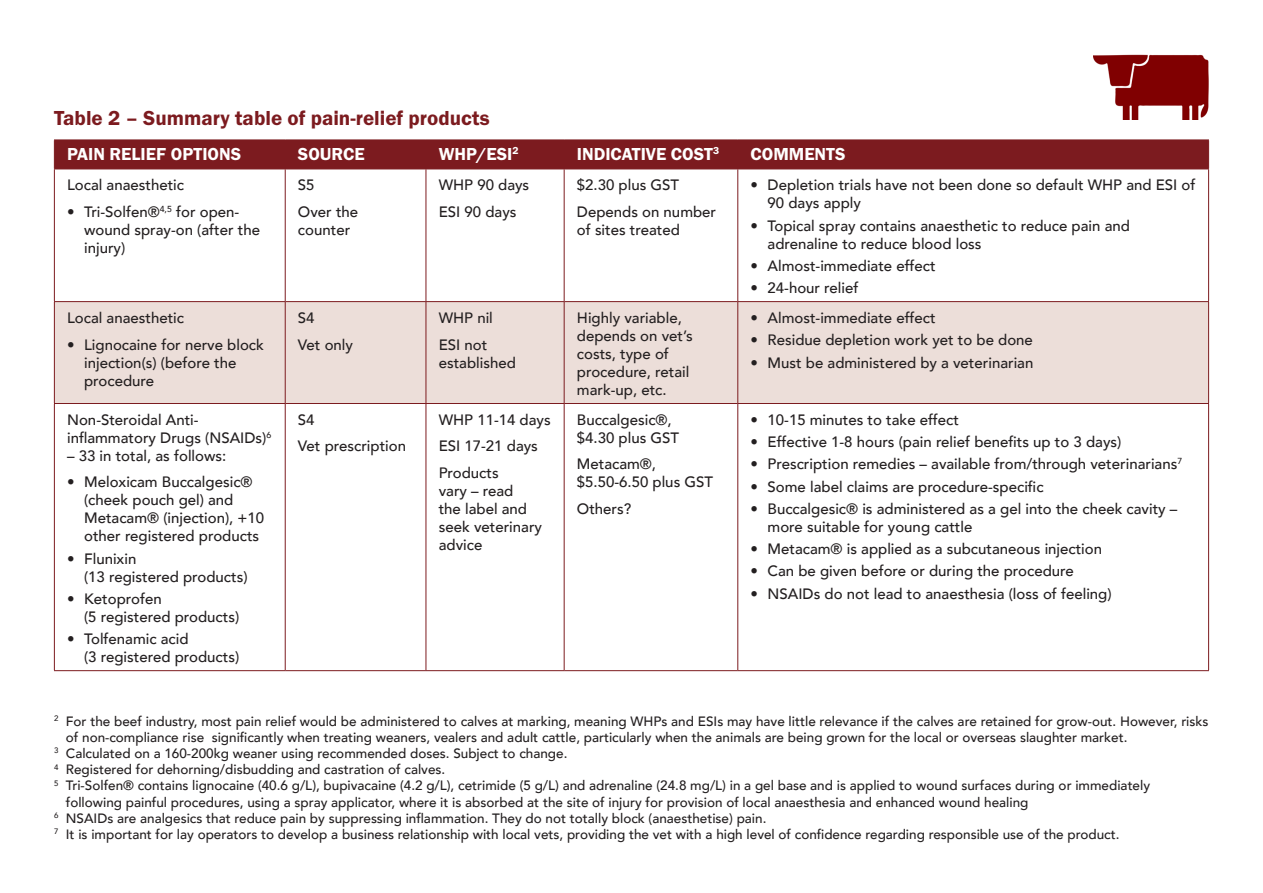
<style>
.page{position:relative;width:1263px;height:893px;background:#fff}
.page>*{position:absolute;margin:0;border:0;box-sizing:border-box;transform-origin:0 0}
.Table_title_headings{font:21px "Franklin Gothic URW Dem";color:#7c1b1f}
.Table_title{font:18px "Franklin Gothic URW Dem";color:#fff}
.Body_copy{font:500 15px/18px "Avenir";color:#231f20}
.Disclaimer{font:500 13.5px/16.2px "Avenir";color:#231f20}
</style>
<div class="page">
<img style="left:1093px;top:54px;width:116px;height:65px">
<div style="left:55px;top:302px;width:1153px;height:101px;background:#ecded9"></div>
<div style="left:54px;top:140px;width:1155px;height:29px;background:#7c1b1f"></div>
<hr style="left:54px;top:169px;width:231px;height:1px;background:#7c1b1f">
<hr style="left:54px;top:169px;width:1px;height:132px;background:#7c1b1f">
<hr style="left:285px;top:169px;width:141px;height:1px;background:#7c1b1f">
<hr style="left:285px;top:169px;width:1px;height:132px;background:#7c1b1f">
<hr style="left:426px;top:169px;width:138px;height:1px;background:#7c1b1f">
<hr style="left:426px;top:169px;width:1px;height:132px;background:#7c1b1f">
<hr style="left:564px;top:169px;width:174px;height:1px;background:#7c1b1f">
<hr style="left:564px;top:169px;width:1px;height:132px;background:#7c1b1f">
<hr style="left:738px;top:169px;width:471px;height:1px;background:#7c1b1f">
<hr style="left:737px;top:169px;width:1px;height:132px;background:#7c1b1f">
<hr style="left:1208px;top:169px;width:1px;height:132px;background:#7c1b1f">
<hr style="left:54px;top:301px;width:231px;height:1px;background:#7c1b1f">
<hr style="left:54px;top:302px;width:1px;height:101px;background:#7c1b1f">
<hr style="left:285px;top:301px;width:141px;height:1px;background:#7c1b1f">
<hr style="left:285px;top:302px;width:1px;height:101px;background:#7c1b1f">
<hr style="left:426px;top:301px;width:138px;height:1px;background:#7c1b1f">
<hr style="left:426px;top:302px;width:1px;height:101px;background:#7c1b1f">
<hr style="left:564px;top:301px;width:174px;height:1px;background:#7c1b1f">
<hr style="left:564px;top:302px;width:1px;height:101px;background:#7c1b1f">
<hr style="left:738px;top:301px;width:471px;height:1px;background:#7c1b1f">
<hr style="left:737px;top:302px;width:1px;height:101px;background:#7c1b1f">
<hr style="left:1208px;top:302px;width:1px;height:101px;background:#7c1b1f">
<hr style="left:54px;top:403px;width:231px;height:1px;background:#7c1b1f">
<hr style="left:54px;top:404px;width:1px;height:266px;background:#7c1b1f">
<hr style="left:285px;top:403px;width:141px;height:1px;background:#7c1b1f">
<hr style="left:285px;top:404px;width:1px;height:266px;background:#7c1b1f">
<hr style="left:426px;top:403px;width:138px;height:1px;background:#7c1b1f">
<hr style="left:426px;top:404px;width:1px;height:266px;background:#7c1b1f">
<hr style="left:564px;top:403px;width:174px;height:1px;background:#7c1b1f">
<hr style="left:564px;top:404px;width:1px;height:266px;background:#7c1b1f">
<hr style="left:738px;top:403px;width:471px;height:1px;background:#7c1b1f">
<hr style="left:737px;top:404px;width:1px;height:266px;background:#7c1b1f">
<hr style="left:1208px;top:404px;width:1px;height:266px;background:#7c1b1f">
<hr style="left:54px;top:670px;width:231px;height:1px;background:#7c1b1f">
<hr style="left:285px;top:670px;width:141px;height:1px;background:#7c1b1f">
<hr style="left:426px;top:670px;width:138px;height:1px;background:#7c1b1f">
<hr style="left:564px;top:670px;width:174px;height:1px;background:#7c1b1f">
<hr style="left:738px;top:670px;width:471px;height:1px;background:#7c1b1f">
<p class="Table_title_headings" style="left:54px;top:105px;width:437px">Table 2 – Summary table of pain-relief products</p>
<p class="Table_title" style="left:67px;top:143px;width:176px">PAIN RELIEF OPTIONS</p>
<p class="Table_title" style="left:298px;top:143px;width:68px">SOURCE</p>
<p class="Table_title" style="left:439px;top:143px;width:81px">WHP/ESI<sup>2</sup></p>
<p class="Table_title" style="left:577px;top:143px;width:144px">INDICATIVE COST<sup>3</sup></p>
<p class="Table_title" style="left:750px;top:143px;width:97px">COMMENTS</p>
<p class="Body_copy" style="left:67px;top:175px;width:118px">Local anaesthetic</p>
<p class="Body_copy" style="left:84px;top:202px;width:177px;text-indent:-17px">• Tri-Solfen®<sup>4,5</sup> for open&shy;wound spray-on (after the injury)</p>
<p class="Body_copy" style="left:577px;top:175px;width:104px">$2.30 plus GST</p>
<p class="Body_copy" style="left:577px;top:202px;width:141px">Depends on number of sites treated</p>
<p class="Body_copy" style="left:767px;top:175px;width:429px;text-indent:-17px">• Depletion trials have not been done so default WHP and ESI of<br>90 days apply</p>
<p class="Body_copy" style="left:767px;top:216px;width:364px;text-indent:-17px">• Topical spray contains anaesthetic to reduce pain and adrenaline to reduce blood loss</p>
<p class="Body_copy" style="left:750px;top:256px;width:187px">• Almost-immediate effect</p>
<p class="Body_copy" style="left:750px;top:278px;width:109px">• 24-hour relief</p>
<p class="Body_copy" style="left:439px;top:175px;width:92px">WHP 90 days</p>
<p class="Body_copy" style="left:439px;top:202px;width:79px">ESI 90 days</p>
<p class="Body_copy" style="left:298px;top:175px;width:18px">S5</p>
<p class="Body_copy" style="left:298px;top:202px;width:62px">Over the counter</p>
<p class="Body_copy" style="left:67px;top:308px;width:118px">Local anaesthetic</p>
<p class="Body_copy" style="left:84px;top:334px;width:181px;text-indent:-17px">• Lignocaine for nerve block injection(s) (before the procedure</p>
<p class="Body_copy" style="left:67px;top:410px;width:206px">Non-Steroidal Anti&shy;inflammatory Drugs (NSAIDs)<sup>6</sup></p>
<p class="Body_copy" style="left:67px;top:446px;width:161px">– 33 in total, as follows:</p>
<p class="Body_copy" style="left:84px;top:472px;width:182px;text-indent:-17px">• Meloxicam Buccalgesic® (cheek pouch gel) and<br>Metacam® (injection), +10 other registered products</p>
<p class="Body_copy" style="left:84px;top:549px;width:165px;text-indent:-17px">• Flunixin<br>(13 registered products)</p>
<p class="Body_copy" style="left:84px;top:589px;width:157px;text-indent:-17px">• Ketoprofen<br>(5 registered products)</p>
<p class="Body_copy" style="left:84px;top:629px;width:157px;text-indent:-17px">• Tolfenamic acid<br>(3 registered products)</p>
<p class="Body_copy" style="left:298px;top:308px;width:18px">S4</p>
<p class="Body_copy" style="left:298px;top:334px;width:57px">Vet only</p>
<p class="Body_copy" style="left:298px;top:410px;width:18px">S4</p>
<p class="Body_copy" style="left:298px;top:436px;width:110px">Vet prescription</p>
<p class="Body_copy" style="left:439px;top:308px;width:56px">WHP nil</p>
<p class="Body_copy" style="left:439px;top:334px;width:79px">ESI not established</p>
<p class="Body_copy" style="left:439px;top:410px;width:113px">WHP 11-14 days</p>
<p class="Body_copy" style="left:439px;top:436px;width:101px">ESI 17-21 days</p>
<p class="Body_copy" style="left:439px;top:463px;width:105px">Products<br>vary – read<br>the label and seek veterinary advice</p>
<p class="Body_copy" style="left:577px;top:308px;width:117px">Highly variable, depends on vet’s costs, type of procedure, retail mark-up, etc.</p>
<p class="Body_copy" style="left:750px;top:308px;width:187px">• Almost-immediate effect</p>
<p class="Body_copy" style="left:750px;top:330px;width:284px">• Residue depletion work yet to be done</p>
<p class="Body_copy" style="left:750px;top:352px;width:284px">• Must be administered by a veterinarian</p>
<p class="Body_copy" style="left:577px;top:410px;width:104px">Buccalgesic®, $4.30 plus GST</p>
<p class="Body_copy" style="left:577px;top:454px;width:138px">Metacam®, $5.50-6.50 plus GST</p>
<p class="Body_copy" style="left:577px;top:499px;width:56px">Others?</p>
<p class="Body_copy" style="left:750px;top:410px;width:210px">• 10-15 minutes to take effect</p>
<p class="Body_copy" style="left:750px;top:432px;width:372px">• Effective 1-8 hours (pain relief benefits up to 3 days)</p>
<p class="Body_copy" style="left:750px;top:454px;width:433px">• Prescription remedies – available from/through veterinarians<sup>7</sup></p>
<p class="Body_copy" style="left:750px;top:477px;width:294px">• Some label claims are procedure-specific</p>
<p class="Body_copy" style="left:767px;top:499px;width:411px;text-indent:-17px">• Buccalgesic® is administered as a gel into the cheek cavity – more suitable for young cattle</p>
<p class="Body_copy" style="left:750px;top:539px;width:353px">• Metacam® is applied as a subcutaneous injection</p>
<p class="Body_copy" style="left:750px;top:561px;width:325px">• Can be given before or during the procedure</p>
<p class="Body_copy" style="left:750px;top:584px;width:363px">• NSAIDs do not lead to anaesthesia (loss of feeling)</p>
<p class="Disclaimer" style="left:66px;top:712px;width:1144px;text-indent:-12px"><sup>2</sup> For the beef industry, most pain relief would be administered to calves at marking, meaning WHPs and ESIs may have little relevance if the calves are retained for grow-out. However, risks of non-compliance rise significantly when treating weaners, vealers and adult cattle, particularly when the animals are being grown for the local or overseas slaughter market.</p>
<p class="Disclaimer" style="left:54px;top:744px;width:515px"><sup>3</sup> Calculated on a 160-200kg weaner using recommended doses. Subject to change.</p>
<p class="Disclaimer" style="left:54px;top:761px;width:393px"><sup>4</sup> Registered for dehorning/disbudding and castration of calves.</p>
<p class="Disclaimer" style="left:66px;top:777px;width:1086px;text-indent:-12px"><sup>5</sup> Tri-Solfen® contains lignocaine (40.6 g/L), bupivacaine (4.2 g/L), cetrimide (5 g/L) and adrenaline (24.8 mg/L) in a gel base and is applied to wound surfaces during or immediately following painful procedures, using a spray applicator, where it is absorbed at the site of injury for provision of local anaesthesia and enhanced wound healing</p>
<p class="Disclaimer" style="left:54px;top:809px;width:714px"><sup>6</sup> NSAIDs are analgesics that reduce pain by suppressing inflammation. They do not totally block (anaesthetise) pain.</p>
<p class="Disclaimer" style="left:54px;top:825px;width:1067px"><sup>7</sup> It is important for lay operators to develop a business relationship with local vets, providing the vet with a high level of confidence regarding responsible use of the product.</p>
</div>
